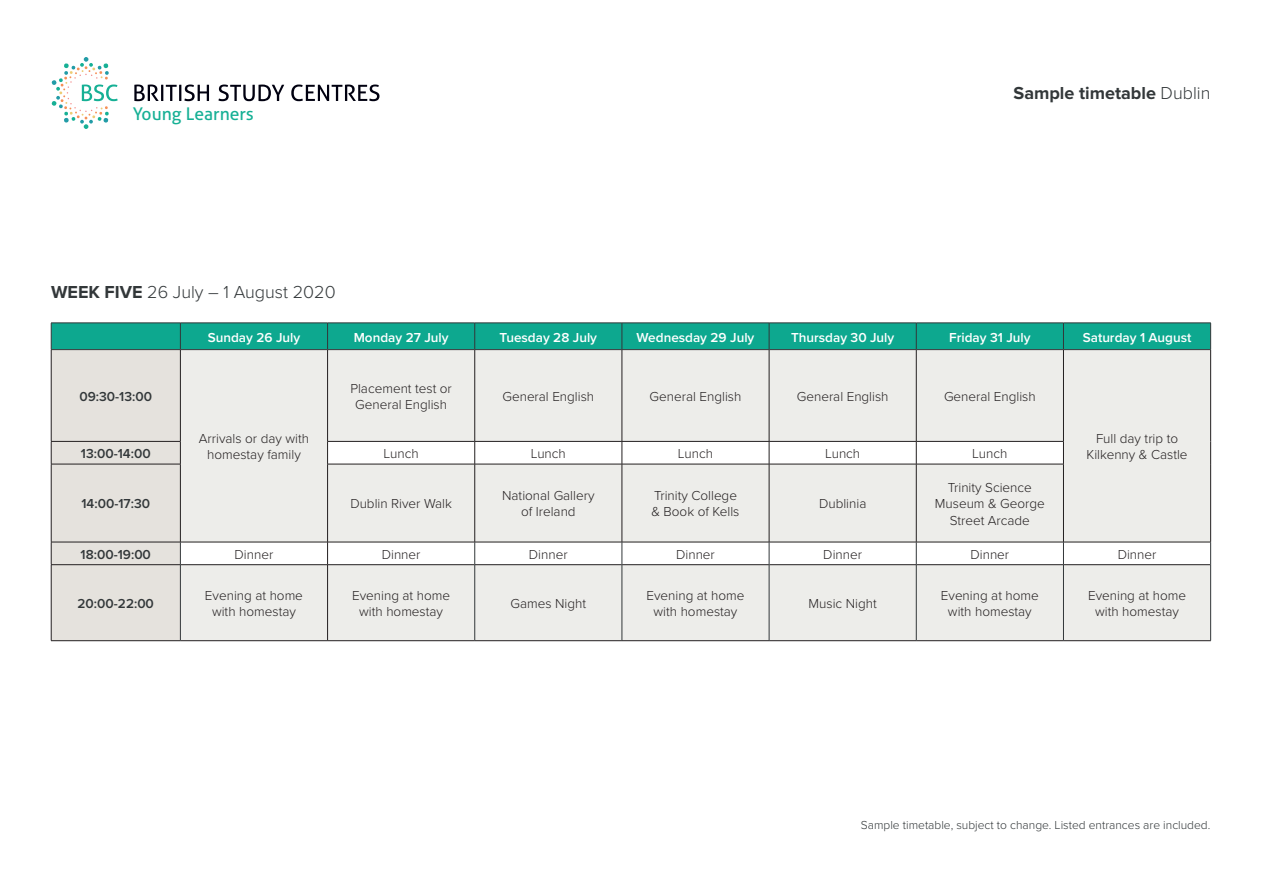
<style>
.page{position:relative;width:1263px;height:893px;background:#fff}
.page>*{position:absolute;margin:0;border:0;box-sizing:border-box;transform-origin:0 0}
.t1{font:300 18px "Proxima Nova";color:#323739}
.t2{font:700 18px "Proxima Nova";color:#323739}
.t3{font:17.55px "Aller";color:#16b095}
.t4{font:300 13.5px/16.2px "Proxima Nova";color:#231f20;text-align:center}
.t5{font:600 13.5px "Proxima Nova";color:#fff}
.t6{font:600 13.5px "Proxima Nova";color:#323739}
.t7{font:300 12px "Proxima Nova";color:#323739}
.s1{font-weight:700}
.s2{font-weight:300}
</style>
<div class="page">
<svg style="left:134px;top:85px;width:75px;height:16px"></svg>
<svg style="left:218px;top:85px;width:66px;height:16px"></svg>
<svg style="left:291px;top:85px;width:88px;height:16px"></svg>
<svg style="left:51px;top:57px;width:67px;height:72px"></svg>
<svg style="left:51px;top:323px;width:1160px;height:318px;background:#d7e3df"></svg>
<hr style="left:180px;top:565px;width:1px;height:75px;background:#323739">
<hr style="left:474px;top:565px;width:1px;height:75px;background:#323739">
<hr style="left:622px;top:565px;width:1px;height:75px;background:#323739">
<hr style="left:769px;top:565px;width:1px;height:75px;background:#323739">
<hr style="left:916px;top:565px;width:1px;height:75px;background:#323739">
<hr style="left:1063px;top:565px;width:1px;height:75px;background:#323739">
<hr style="left:1210px;top:565px;width:1px;height:75px;background:#323739">
<hr style="left:51px;top:349px;width:129px;height:1px;background:#323739">
<hr style="left:180px;top:349px;width:148px;height:1px;background:#323739">
<hr style="left:328px;top:349px;width:147px;height:1px;background:#323739">
<hr style="left:475px;top:349px;width:147px;height:1px;background:#323739">
<hr style="left:622px;top:349px;width:147px;height:1px;background:#323739">
<hr style="left:769px;top:349px;width:147px;height:1px;background:#323739">
<hr style="left:916px;top:349px;width:147px;height:1px;background:#323739">
<hr style="left:1063px;top:349px;width:148px;height:1px;background:#323739">
<p class="t3" style="left:133px;top:104px;width:123px">Young Learners</p>
<p class="t1" style="left:51px;top:279px;width:286px"><span class="s1">WEEK FIVE</span> 26 July – 1 August 2020</p>
<h1 class="t2" style="left:1013px;top:83px;width:198px">Sample timetable <span class="s2">Dublin</span></h1>
<p class="t6" style="left:79px;top:386px;width:74px">09:30-13:00</p>
<p class="t5" style="left:208px;top:327px;width:94px">Sunday 26 July</p>
<p class="t5" style="left:354px;top:327px;width:96px">Monday 27 July</p>
<p class="t5" style="left:500px;top:327px;width:99px">Tuesday 28 July</p>
<p class="t5" style="left:637px;top:327px;width:119px">Wednesday 29 July</p>
<p class="t5" style="left:791px;top:327px;width:105px">Thursday 30 July</p>
<p class="t5" style="left:949px;top:327px;width:83px">Friday 31 July</p>
<p class="t5" style="left:1083px;top:327px;width:110px">Saturday 1 August</p>
<p class="t4" style="left:350px;top:379px;width:103px">Placement test or</p>
<p class="t4" style="left:355px;top:396px;width:93px">General English</p>
<p class="t4" style="left:502px;top:387px;width:93px">General English</p>
<p class="t4" style="left:650px;top:387px;width:93px">General English</p>
<p class="t4" style="left:797px;top:387px;width:93px">General English</p>
<p class="t4" style="left:944px;top:387px;width:93px">General English</p>
<p class="t4" style="left:199px;top:430px;width:112px">Arrivals or day with homestay family</p>
<p class="t4" style="left:1096px;top:430px;width:84px">Full day trip to</p>
<p class="t6" style="left:81px;top:443px;width:71px">13:00-14:00</p>
<p class="t4" style="left:384px;top:445px;width:37px">Lunch</p>
<p class="t4" style="left:531px;top:445px;width:37px">Lunch</p>
<p class="t4" style="left:678px;top:445px;width:37px">Lunch</p>
<p class="t4" style="left:825px;top:445px;width:37px">Lunch</p>
<p class="t4" style="left:972px;top:445px;width:37px">Lunch</p>
<p class="t4" style="left:1086px;top:446px;width:103px">Kilkenny &amp; Castle</p>
<p class="t6" style="left:81px;top:494px;width:70px">14:00-17:30</p>
<p class="t4" style="left:350px;top:495px;width:103px">Dublin River Walk</p>
<p class="t4" style="left:502px;top:487px;width:94px">National Gallery of Ireland</p>
<p class="t4" style="left:651px;top:487px;width:89px;text-align:left">Trinity College &amp; Book of Kells</p>
<p class="t4" style="left:819px;top:495px;width:49px">Dublinia</p>
<p class="t4" style="left:935px;top:479px;width:111px">Trinity Science<br>Museum &amp; George<br>Street Arcade</p>
<p class="t6" style="left:81px;top:544px;width:72px">18:00-19:00</p>
<p class="t4" style="left:235px;top:545px;width:40px">Dinner</p>
<p class="t4" style="left:382px;top:545px;width:40px">Dinner</p>
<p class="t4" style="left:529px;top:545px;width:40px">Dinner</p>
<p class="t4" style="left:676px;top:545px;width:40px">Dinner</p>
<p class="t4" style="left:823px;top:545px;width:40px">Dinner</p>
<p class="t4" style="left:970px;top:545px;width:40px">Dinner</p>
<p class="t4" style="left:1118px;top:545px;width:40px">Dinner</p>
<p class="t6" style="left:78px;top:593px;width:78px">20:00-22:00</p>
<p class="t4" style="left:205px;top:587px;width:99px">Evening at home</p>
<p class="t4" style="left:212px;top:603px;width:85px">with homestay</p>
<p class="t4" style="left:352px;top:587px;width:99px">Evening at home</p>
<p class="t4" style="left:359px;top:603px;width:85px">with homestay</p>
<p class="t4" style="left:510px;top:595px;width:77px">Games Night</p>
<p class="t4" style="left:646px;top:587px;width:99px">Evening at home</p>
<p class="t4" style="left:654px;top:603px;width:85px">with homestay</p>
<p class="t4" style="left:808px;top:595px;width:70px">Music Night</p>
<p class="t4" style="left:941px;top:587px;width:99px">Evening at home</p>
<p class="t4" style="left:948px;top:603px;width:85px">with homestay</p>
<p class="t4" style="left:1088px;top:587px;width:99px">Evening at home</p>
<p class="t4" style="left:1095px;top:603px;width:85px">with homestay</p>
<p class="t7" style="left:861px;top:816px;width:351px">Sample timetable, subject to change. Listed entrances are included.</p>
</div>
